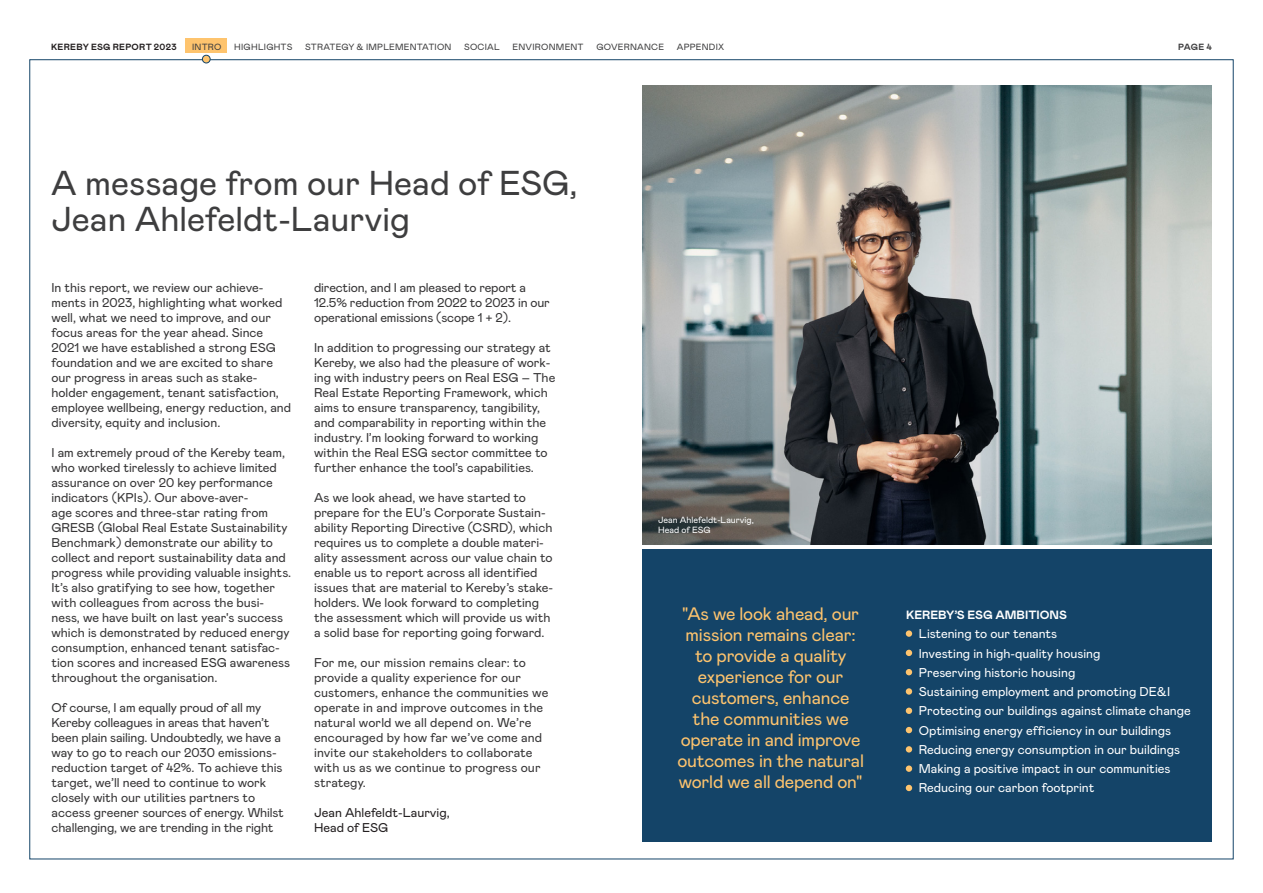
<style>
.page{position:relative;width:1263px;height:893px;background:#fff}
.page>*{position:absolute;margin:0;border:0;box-sizing:border-box;transform-origin:0 0}
.Overskrift_2_0{font:34.5px/36px "Mabry Pro";color:#3e3e3f}
.Fremhævet{font:18px/21px "Mabry Pro";letter-spacing:-.01em;color:#fec46e;text-align:center}
.Brødtekst{font:12.75px/15px "Mabry Pro";color:#363536}
.t1{font:12.75px "Mabry Pro";color:#fff}
.Brødtekst-2{font:12.75px "Mabry Pro";color:#231f20}
.Tabel_-_overskrift_bjælke{font:700 12px "Mabry Pro";color:#fff}
.t2{font:9px "Mabry Pro";letter-spacing:.025em;color:#3e3e3f}
.Fodnote_hvid{font:9px/10.5px "Mabry Pro";color:#fff}
.t3{font:700 9px "Mabry Pro";letter-spacing:.035em;color:#231f20}
.t4{font:700 9px "Mabry Pro";color:#3e3e3f}
.s1{font-family:"Arial"}
</style>
<div class="page">
<div style="left:185px;top:39px;width:42px;height:14px;background:#fec46e"></div>
<div style="left:642px;top:550px;width:570px;height:292px;background:#144468"></div>
<img style="left:642px;top:85px;width:570px;height:459px">
<div style="left:202px;top:55px;width:8px;height:8px;background:#fec46e;border-radius:50%"></div>
<div style="left:202px;top:55px;width:9px;height:8px;border:1px solid #144468;border-radius:50%"></div>
<div style="left:906px;top:630px;width:6px;height:7px;background:#fec46e;border-radius:50%"></div>
<svg style="left:906px;top:650px;width:6px;height:6px"></svg>
<svg style="left:906px;top:669px;width:6px;height:6px"></svg>
<div style="left:906px;top:688px;width:6px;height:7px;background:#fec46e;border-radius:50%"></div>
<svg style="left:906px;top:708px;width:6px;height:6px"></svg>
<svg style="left:906px;top:727px;width:6px;height:6px"></svg>
<svg style="left:906px;top:746px;width:6px;height:6px"></svg>
<div style="left:906px;top:765px;width:6px;height:7px;background:#fec46e;border-radius:50%"></div>
<svg style="left:906px;top:785px;width:6px;height:6px"></svg>
<p class="t3" style="left:51px;top:40px;width:127px">KEREBY ESG REPORT 2023</p>
<p class="t2" style="left:192px;top:40px;width:31px">INTRO</p>
<p class="t2" style="left:234px;top:40px;width:60px">HIGHLIGHTS</p>
<p class="t2" style="left:305px;top:40px;width:148px">STRATEGY &amp; IMPLEMENTATION</p>
<p class="t2" style="left:464px;top:40px;width:37px">SOCIAL</p>
<p class="t2" style="left:512px;top:40px;width:73px">ENVIRONMENT</p>
<p class="t2" style="left:596px;top:40px;width:69px">GOVERNANCE</p>
<p class="t2" style="left:677px;top:40px;width:49px">APPENDIX</p>
<p class="t4" style="left:1178px;top:40px;width:35px">PAGE 4</p>
<p class="Overskrift_2_0" style="left:51px;top:163px;width:528px">A message from our Head of ESG,<br>Jean Ahlefeldt-Laurvig</p>
<p class="Brødtekst" style="left:51px;top:279px;width:241px">In this report, we review our achieve&shy;ments in 2023, highlighting what worked well, what we need to improve, and our focus areas for the year ahead. Since 2021 we have established a strong ESG foundation and we are excited to share our progress in areas such as stake&shy;holder engagement, tenant satisfaction, employee wellbeing, energy reduction, and diversity, equity and inclusion.</p>
<p class="Brødtekst" style="left:51px;top:444px;width:241px">I am extremely proud of the Kereby team, who worked tirelessly to achieve limited assurance on over 20 key performance indicators (KPIs). Our above-aver-<br>age scores and three-star rating from GRESB (Global Real Estate Sustainability Benchmark) demonstrate our ability to collect and report sustainability data and progress while providing valuable insights.<br>It’s also gratifying to see how, together with colleagues from across the busi&shy;ness, we have built on last year's success which is demonstrated by reduced energy consumption, enhanced tenant satisfac&shy;tion scores and increased ESG awareness throughout the organisation.</p>
<p class="Brødtekst" style="left:51px;top:699px;width:234px">Of course, I am equally proud of all my Kereby colleagues in areas that haven’t been plain sailing. Undoubtedly, we have a way to go to reach our 2030 emissions&shy;reduction target of 42%. To achieve this target, we’ll need to continue to work closely with our utilities partners to access greener sources of energy. Whilst challenging, we are trending in the right</p>
<p class="Brødtekst" style="left:314px;top:279px;width:237px">direction, and I am pleased to report a<br>12.5% reduction from 2022 to 2023 in our operational emissions (scope 1 + 2).</p>
<p class="Brødtekst" style="left:314px;top:339px;width:243px">In addition to progressing our strategy at Kereby, we also had the pleasure of work&shy;ing with industry peers on Real ESG – The Real Estate Reporting Framework, which aims to ensure transparency, tangibility, and comparability in reporting within the industry. I’m looking forward to working within the Real ESG sector committee to further enhance the tool’s capabilities.</p>
<p class="Brødtekst" style="left:314px;top:489px;width:241px">As we look ahead, we have started to prepare for the EU’s Corporate Sustain&shy;ability Reporting Directive (CSRD), which requires us to complete a double materi&shy;ality assessment across our value chain to enable us to report across all identified issues that are material to Kereby’s stake&shy;holders. We look forward to completing the assessment which will provide us with a solid base for reporting going forward.</p>
<p class="Brødtekst" style="left:314px;top:654px;width:236px">For me, our mission remains clear: to provide a quality experience for our customers, enhance the communities we operate in and improve outcomes in the natural world we all depend on. We’re encouraged by how far we’ve come and invite our stakeholders to collaborate with us as we continue to progress our strategy.</p>
<p class="Brødtekst-2" style="left:314px;top:803px;width:137px">Jean Ahlefeldt-Laurvig,</p>
<p class="Brødtekst-2" style="left:314px;top:818px;width:76px">Head of ESG</p>
<p class="Fodnote_hvid" style="left:658px;top:514px;width:97px">Jean Ahlefeldt-Laurvig,<br>Head of ESG</p>
<p class="Fremhævet" style="left:677px;top:602px;width:188px">"As we look ahead, our mission remains clear: to provide a quality experience for our customers, enhance the communities we operate in and improve outcomes in the natural world we all depend on"</p>
<p class="Tabel_-_overskrift_bjælke" style="left:906px;top:606px;width:162px">KEREBY’S ESG AMBITIONS</p>
<p class="t1" style="left:906px;top:625px;width:153px"><span class="s1">•</span> Listening to our tenants</p>
<p class="t1" style="left:906px;top:644px;width:196px"><span class="s1">•</span> Investing in high-quality housing</p>
<p class="t1" style="left:906px;top:663px;width:171px"><span class="s1">•</span> Preserving historic housing</p>
<p class="t1" style="left:906px;top:682px;width:265px"><span class="s1">•</span> Sustaining employment and promoting DE&amp;I</p>
<p class="t1" style="left:906px;top:702px;width:286px"><span class="s1">•</span> Protecting our buildings against climate change</p>
<p class="t1" style="left:906px;top:721px;width:267px"><span class="s1">•</span> Optimising energy efficiency in our buildings</p>
<p class="t1" style="left:906px;top:740px;width:276px"><span class="s1">•</span> Reducing energy consumption in our buildings</p>
<p class="t1" style="left:906px;top:760px;width:266px"><span class="s1">•</span> Making a positive impact in our communities</p>
<p class="t1" style="left:906px;top:779px;width:190px"><span class="s1">•</span> Reducing our carbon footprint</p>
</div>
